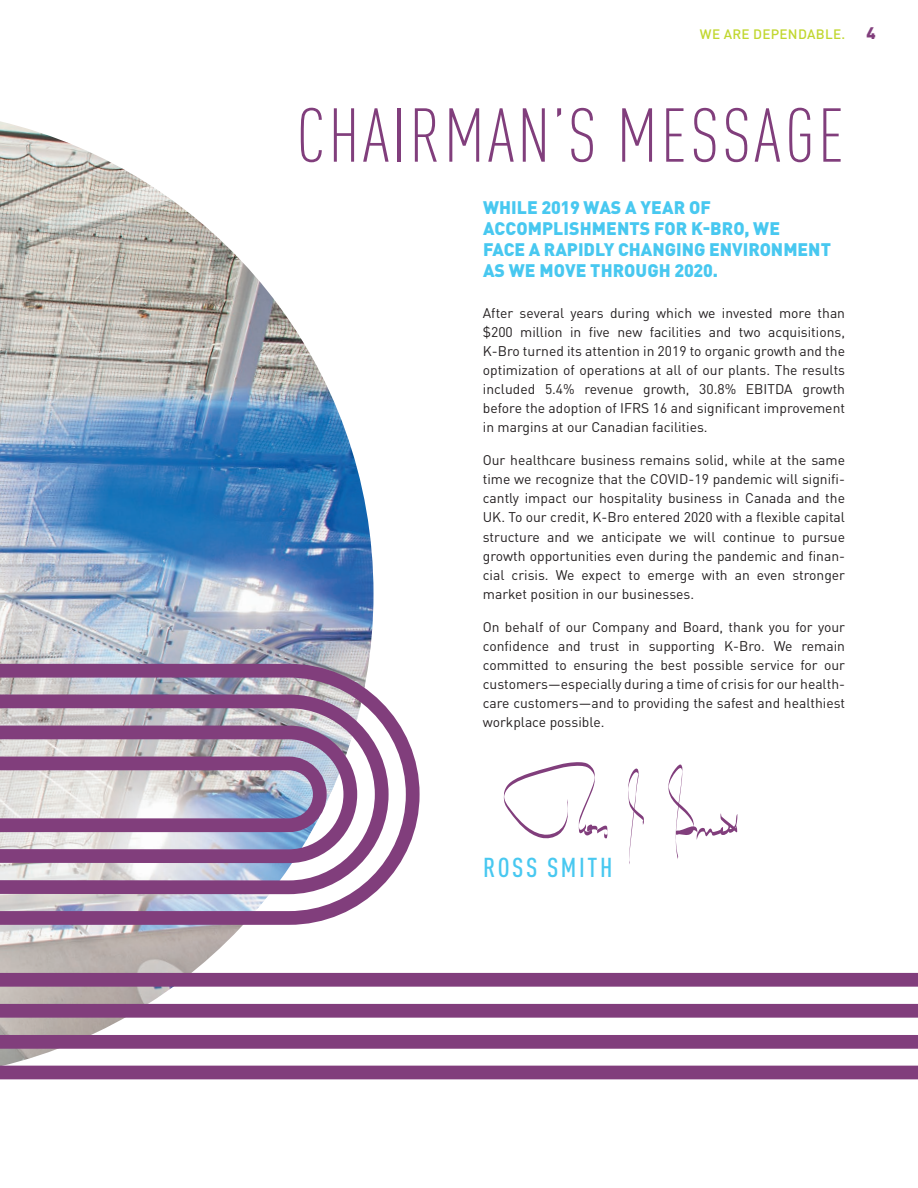
<style>
.page{position:relative;width:918px;height:1188px;background:#fff}
.page>*{position:absolute;margin:0;border:0;box-sizing:border-box;transform-origin:0 0}
.Body_Header{font:300 condensed 75px "DIN Pro";letter-spacing:.045em;color:#813e7c}
.Pull_Quote{font:500 condensed 27px "DIN Pro";letter-spacing:.095em;color:#48c8f0}
.Body_Text{font:900 18px/21px "DIN Pro";color:#48c8f0}
.t1{font:900 16.5px "DIN Pro";color:#813e7c}
.Body_Text-2{font:13.8px/19px "DIN Pro";color:#231f20;text-align:justify}
.t2{font:500 13.5px "DIN Pro";letter-spacing:.02em;color:#c1d72f}
</style>
<div class="page">
<img style="left:0;top:121px;width:374px;height:536px">
<svg style="left:0;top:657px;width:918px;height:423px"></svg>
<svg style="left:504px;top:762px;width:104px;height:78px"></svg>
<svg style="left:628px;top:767px;width:16px;height:98px"></svg>
<svg style="left:668px;top:763px;width:70px;height:97px"></svg>
<p class="t2" style="left:700px;top:23px;width:147px">WE ARE DEPENDABLE.</p>
<p class="t1" style="left:866px;top:19px;width:11px">4</p>
<p class="Body_Header" style="left:296px;top:82px;width:549px">CHAIRMAN’S MESSAGE</p>
<p class="Body_Text" style="left:483px;top:195px;width:349px">WHILE 2019 WAS A YEAR OF<br>ACCOMPLISHMENTS FOR K-BRO, WE<br>FACE A RAPIDLY CHANGING ENVIRONMENT<br>AS WE MOVE THROUGH 2020.</p>
<p class="Body_Text-2" style="left:483px;top:302px;width:364px">After several years during which we invested more than $200 million in five new facilities and two acquisitions, K-Bro turned its attention in 2019 to organic growth and the optimization of operations at all of our plants. The results included 5.4% revenue growth, 30.8% EBITDA growth before the adoption of IFRS 16 and significant improvement in margins at our Canadian facilities.</p>
<p class="Body_Text-2" style="left:483px;top:449px;width:364px">Our healthcare business remains solid, while at the same time we recognize that the COVID-19 pandemic will signifi&shy;cantly impact our hospitality business in Canada and the UK. To our credit, K-Bro entered 2020 with a flexible capital structure and we anticipate we will continue to pursue growth opportunities even during the pandemic and finan&shy;cial crisis. We expect to emerge with an even stronger market position in our businesses.</p>
<p class="Body_Text-2" style="left:483px;top:616px;width:364px">On behalf of our Company and Board, thank you for your confidence and trust in supporting K-Bro. We remain committed to ensuring the best possible service for our customers—especially during a time of crisis for our health&shy;care customers—and to providing the safest and healthiest workplace possible.</p>
<p class="Pull_Quote" style="left:483px;top:848px;width:131px">ROSS SMITH</p>
</div>
